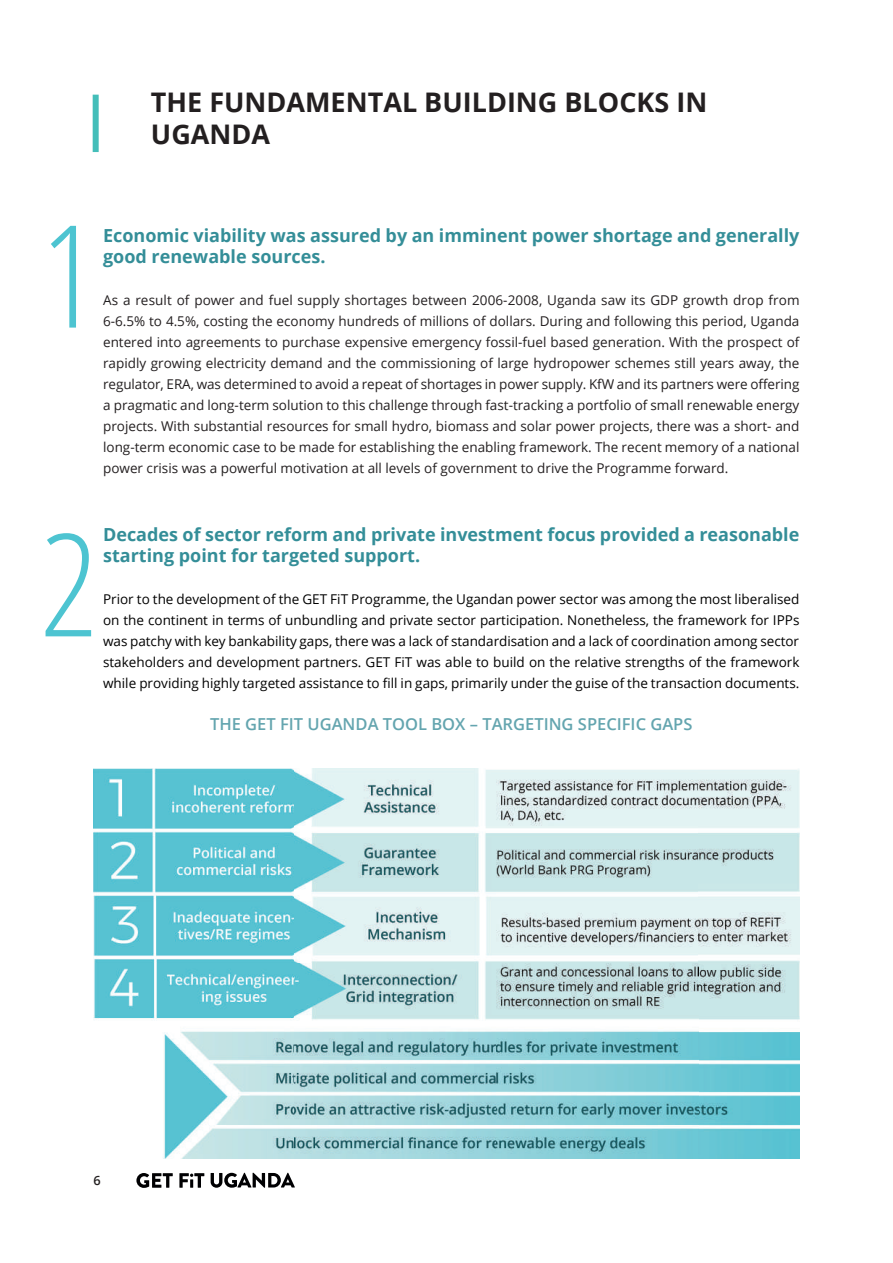
<style>
.page{position:relative;width:893px;height:1263px;background:#fff}
.page>*{position:absolute;margin:0;border:0;box-sizing:border-box;transform-origin:0 0}
.t1{font:300 condensed 142.5px "Open Sans";color:#4dc4d1}
.t2{font:700 27px/32.4px "Open Sans";color:#231f20}
.t3{font:700 18px/21px "Open Sans";color:#348e98}
.t4{font:600 16.5px "Open Sans";color:#64a5af}
.t5{font:13.5px/21px "Open Sans";color:#231f20;text-align:justify}
.t6{font:13.5px/21px "Open Sans";color:#000;text-align:justify}
.t7{font:600 12.75px "Open Sans";color:#231f20}
</style>
<div class="page">
<div style="left:93px;top:95px;width:6px;height:57px;background:#44beb9"></div>
<img style="left:94px;top:768px;width:705px;height:390px">
<svg style="left:136px;top:1173px;width:37px;height:15px"></svg>
<svg style="left:179px;top:1173px;width:25px;height:15px"></svg>
<svg style="left:211px;top:1173px;width:84px;height:15px"></svg>
<h2 class="t2" style="left:151px;top:85px;width:558px">THE FUNDAMENTAL BUILDING BLOCKS IN<br>UGANDA</h2>
<h1 class="t1" style="left:40px;top:179px;width:59px">1</h1>
<h3 class="t3" style="left:103px;top:224px;width:698px">Economic viability was assured by an imminent power shortage and generally good renewable sources.</h3>
<p class="t5" style="left:103px;top:289px;width:698px">As a result of power and fuel supply shortages between 2006-2008, Uganda saw its GDP growth drop from 6-6.5% to 4.5%, costing the economy hundreds of millions of dollars. During and following this period, Uganda entered into agreements to purchase expensive emergency fossil-fuel based generation. With the prospect of rapidly growing electricity demand and the commissioning of large hydropower schemes still years away, the regulator, ERA, was determined to avoid a repeat of shortages in power supply. KfW and its partners were offering a pragmatic and long-term solution to this challenge through fast-tracking a portfolio of small renewable energy projects. With substantial resources for small hydro, biomass and solar power projects, there was a short- and long-term economic case to be made for establishing the enabling framework. The recent memory of a national power crisis was a powerful motivation at all levels of government to drive the Programme forward.</p>
<h1 class="t1" style="left:40px;top:488px;width:59px">2</h1>
<h3 class="t3" style="left:103px;top:524px;width:698px">Decades of sector reform and private investment focus provided a reasonable starting point for targeted support.</h3>
<p class="t6" style="left:103px;top:588px;width:698px">Prior to the development of the GET FiT Programme, the Ugandan power sector was among the most liberalised on the continent in terms of unbundling and private sector participation. Nonetheless, the framework for IPPs was patchy with key bankability gaps, there was a lack of standardisation and a lack of coordination among sector stakeholders and development partners. GET FiT was able to build on the relative strengths of the framework while providing highly targeted assistance to fill in gaps, primarily under the guise of the transaction documents.</p>
<p class="t4" style="left:210px;top:713px;width:484px">THE GET FIT UGANDA TOOL BOX – TARGETING SPECIFIC GAPS</p>
<p class="t7" style="left:94px;top:1171px;width:9px">6</p>
</div>
